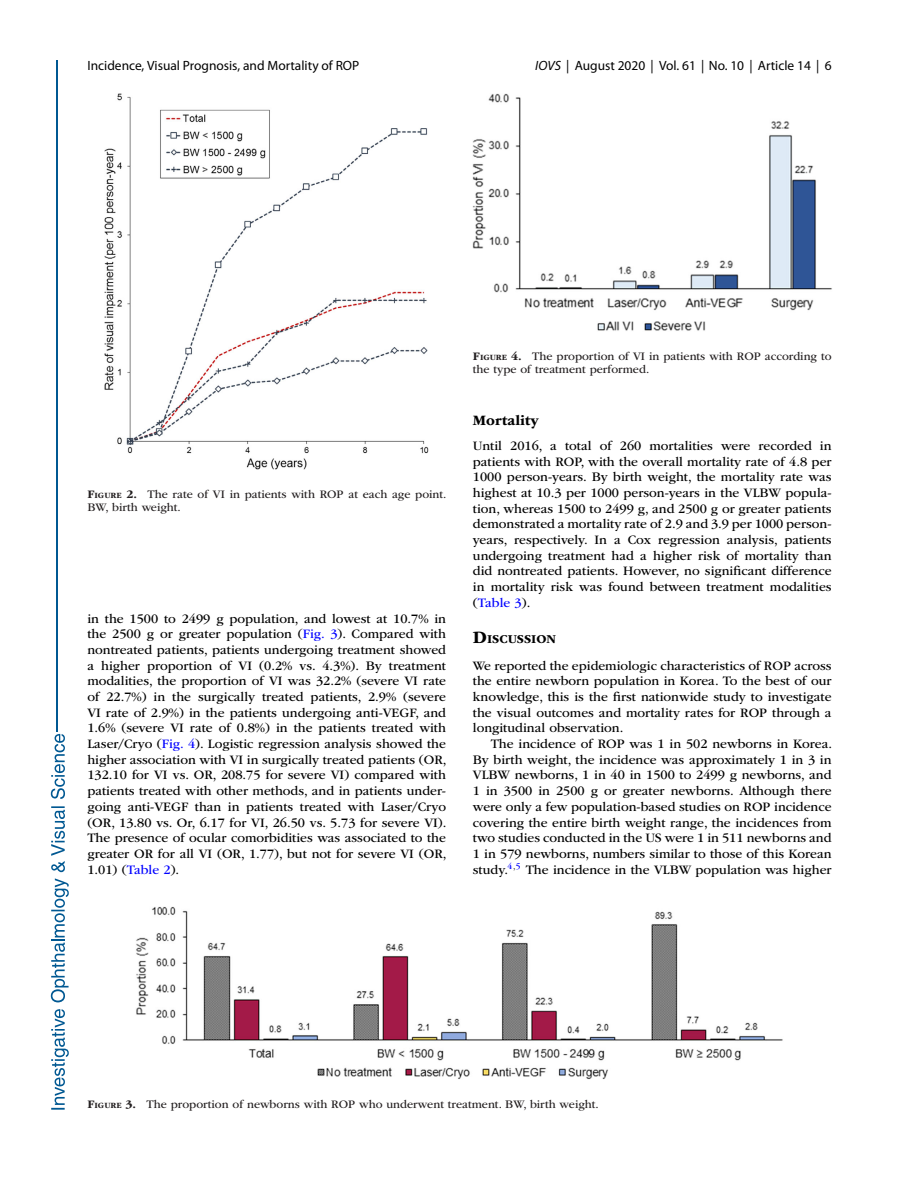
<style>
.page{position:relative;width:918px;height:1188px;background:#fff}
.page>*{position:absolute;margin:0;border:0;box-sizing:border-box;transform-origin:0 0}
.t1{font:700 15px "ITC Garamond Std";color:#000}
.t2{font:13.5px/15.8px "ITC Garamond Std";color:#000;text-align:justify}
.t3{font:13.5px "Myriad Pro";color:#000}
.t4{font:700 12.6px "ITC Garamond Std";color:#000}
.t5{font:12px/13.5px "ITC Garamond Std";color:#231f20}
.s1{font-style:italic}
.s2{font-weight:700}
.s3{font-weight:700;font-size:8.4px}
.s4{color:#00f}
.s5{font-size:18px}
</style>
<div class="page">
<hr style="left:57px;top:60px;width:1px;height:672px;background:#005892">
<svg style="left:51px;top:734px;width:18px;height:376px"></svg>
<img style="left:105px;top:94px;width:324px;height:376px">
<img style="left:472px;top:94px;width:360px;height:237px">
<img style="left:136px;top:906px;width:647px;height:173px">
<p class="t3" style="left:87px;top:60px;width:274px">Incidence, Visual Prognosis, and Mortality of ROP</p>
<p class="t3" style="left:535px;top:60px;width:298px"><span class="s1">IOVS</span> | August 2020 | Vol. 61 | No. 10 | Article 14 | 6</p>
<p class="t5" style="left:87px;top:488px;width:361px"><span class="s2">F</span><span class="s3">IGURE</span> <span class="s2">2.</span> The rate of VI in patients with ROP at each age point.<br>BW, birth weight.</p>
<p class="t2" style="left:87px;top:611px;width:361px">in the 1500 to 2499 g population, and lowest at 10.7% in the 2500 g or greater population (<span class="s4">Fig. 3</span>). Compared with nontreated patients, patients undergoing treatment showed a higher proportion of VI (0.2% vs. 4.3%). By treatment modalities, the proportion of VI was 32.2% (severe VI rate of 22.7%) in the surgically treated patients, 2.9% (severe VI rate of 2.9%) in the patients undergoing anti-VEGF, and 1.6% (severe VI rate of 0.8%) in the patients treated with Laser/Cryo (<span class="s4">Fig. 4</span>). Logistic regression analysis showed the higher association with VI in surgically treated patients (OR, 132.10 for VI vs. OR, 208.75 for severe VI) compared with patients treated with other methods, and in patients under&shy;going anti-VEGF than in patients treated with Laser/Cryo (OR, 13.80 vs. Or, 6.17 for VI, 26.50 vs. 5.73 for severe VI).<br>The presence of ocular comorbidities was associated to the greater OR for all VI (OR, 1.77), but not for severe VI (OR, 1.01) (<span class="s4">Table 2</span>).</p>
<p class="t5" style="left:473px;top:350px;width:360px"><span class="s2">F</span><span class="s3">IGURE</span> <span class="s2">4.</span> The proportion of VI in patients with ROP according to the type of treatment performed.</p>
<p class="t1" style="left:473px;top:414px;width:67px">Mortality</p>
<p class="t2" style="left:473px;top:439px;width:360px">Until 2016, a total of 260 mortalities were recorded in patients with ROP, with the overall mortality rate of 4.8 per 1000 person-years. By birth weight, the mortality rate was highest at 10.3 per 1000 person-years in the VLBW popula&shy;tion, whereas 1500 to 2499 g, and 2500 g or greater patients demonstrated a mortality rate of 2.9 and 3.9 per 1000 person&shy;years, respectively. In a Cox regression analysis, patients undergoing treatment had a higher risk of mortality than did nontreated patients. However, no significant difference in mortality risk was found between treatment modalities (<span class="s4">Table 3</span>).</p>
<p class="t4" style="left:473px;top:635px;width:85px"><span class="s5">D</span>ISCUSSION</p>
<p class="t2" style="left:473px;top:659px;width:360px">We reported the epidemiologic characteristics of ROP across the entire newborn population in Korea. To the best of our knowledge, this is the first nationwide study to investigate the visual outcomes and mortality rates for ROP through a longitudinal observation.</p>
<p class="t2" style="left:473px;top:737px;width:361px;text-indent:18px">The incidence of ROP was 1 in 502 newborns in Korea.<br>By birth weight, the incidence was approximately 1 in 3 in VLBW newborns, 1 in 40 in 1500 to 2499 g newborns, and 1 in 3500 in 2500 g or greater newborns. Although there were only a few population-based studies on ROP incidence covering the entire birth weight range, the incidences from two studies conducted in the US were 1 in 511 newborns and 1 in 579 newborns, numbers similar to those of this Korean study.<sup>4</sup><sup>,</sup><sup>5</sup> The incidence in the VLBW population was higher</p>
<p class="t5" style="left:87px;top:1098px;width:513px"><span class="s2">F</span><span class="s3">IGURE</span> <span class="s2">3.</span> The proportion of newborns with ROP who underwent treatment. BW, birth weight.</p>
</div>
